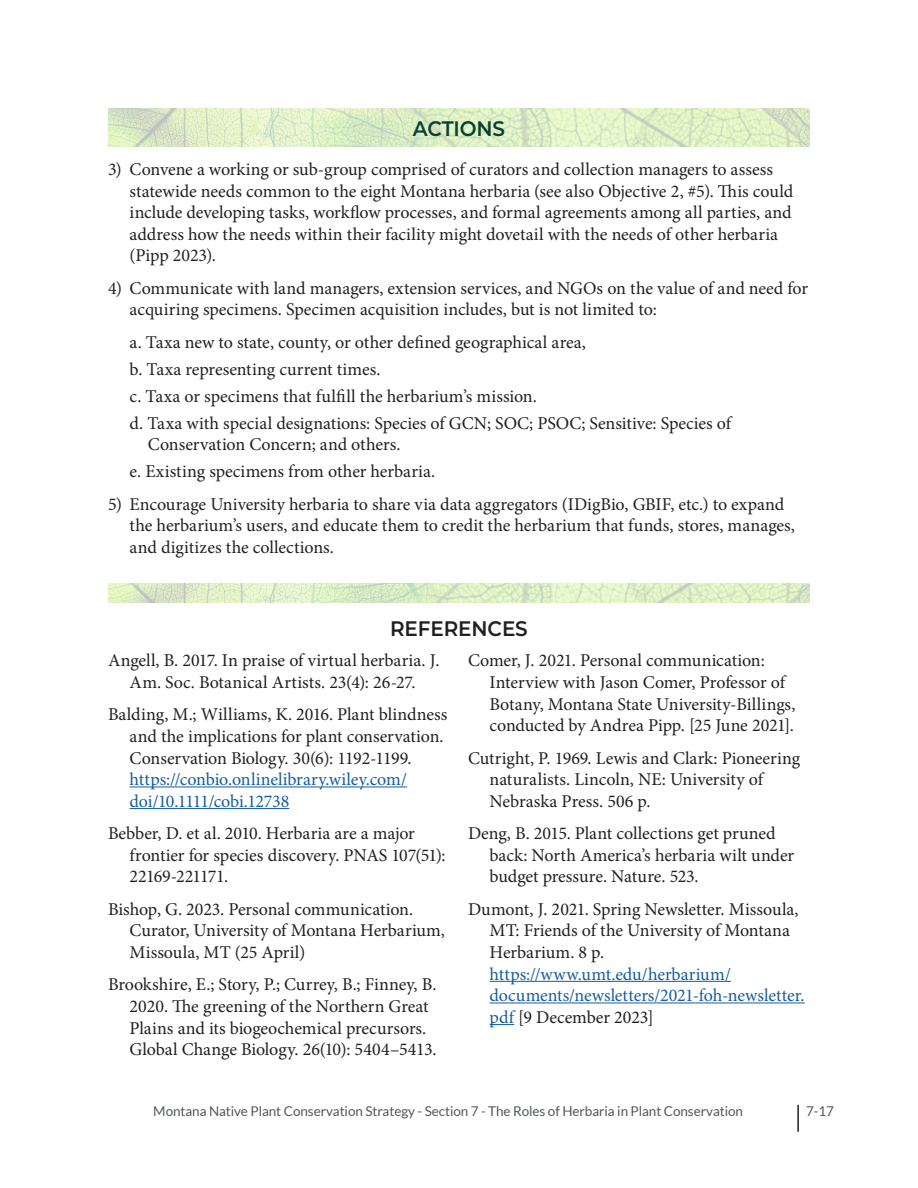
<style>
.page{position:relative;width:918px;height:1188px;background:#fff}
.page>*{position:absolute;margin:0;border:0;box-sizing:border-box;transform-origin:0 0}
.t1{font:600 21px "Montserrat";letter-spacing:-.005em;color:#231f20;scale:.95 1}
.t2{font:600 21px "Montserrat";letter-spacing:-.005em;color:#0a4133;scale:.95 1}
.t3{font:18px/21.6px "Minion Pro";letter-spacing:-.005em;color:#231f20}
.t4{font:18px/21.6px "Minion Pro";letter-spacing:-.005em;color:#175d9e}
.t5{font:13.5px "Lato";letter-spacing:-.005em;color:#545858}
.s1{color:#231f20}
</style>
<div class="page">
<hr style="left:797px;top:1105px;width:2px;height:27px;background:#231f20">
<img style="left:108px;top:584px;width:702px;height:19px">
<img style="left:108px;top:108px;width:702px;height:39px">
<hr style="left:490px;top:981px;width:241px;height:1px;background:#175d9e">
<hr style="left:490px;top:1003px;width:315px;height:1px;background:#175d9e">
<svg style="left:490px;top:1024px;width:24px;height:1px"></svg>
<hr style="left:130px;top:787px;width:277px;height:1px;background:#175d9e">
<hr style="left:130px;top:808px;width:159px;height:1px;background:#175d9e">
<p class="t2" style="left:413px;top:114px;width:99px">ACTIONS</p>
<p class="t3" style="left:130px;top:159px;width:665px;text-indent:-22px">3) Convene a working or sub-group comprised of curators and collection managers to assess statewide needs common to the eight Montana herbaria (see also Objective 2, #5). This could include developing tasks, workflow processes, and formal agreements among all parties, and address how the needs within their facility might dovetail with the needs of other herbaria (Pipp 2023).</p>
<p class="t3" style="left:130px;top:277px;width:680px;text-indent:-22px">4) Communicate with land managers, extension services, and NGOs on the value of and need for acquiring specimens. Specimen acquisition includes, but is not limited to:</p>
<p class="t3" style="left:130px;top:329px;width:603px;line-height:27px">a. Taxa new to state, county, or other defined geographical area,<br>b. Taxa representing current times.<br>c. Taxa or specimens that fulfill the herbarium’s mission.<br>d. Taxa with special designations: Species of GCN; SOC; PSOC; Sensitive: Species of</p>
<p class="t3" style="left:130px;top:431px;width:307px;line-height:27px;text-indent:18px">Conservation Concern; and others.<br>e. Existing specimens from other herbaria.</p>
<p class="t3" style="left:130px;top:493px;width:667px;text-indent:-22px">5) Encourage University herbaria to share via data aggregators (IDigBio, GBIF, etc.) to expand the herbarium’s users, and educate them to credit the herbarium that funds, stores, manages, and digitizes the collections.</p>
<p class="t1" style="left:390px;top:614px;width:146px">REFERENCES</p>
<p class="t3" style="left:490px;top:650px;width:307px;text-indent:-22px">Comer, J. 2021. Personal communication:<br>Interview with Jason Comer, Professor of Botany, Montana State University-Billings, conducted by Andrea Pipp. [25 June 2021].</p>
<p class="t3" style="left:490px;top:747px;width:312px;text-indent:-22px">Cutright, P. 1969. Lewis and Clark: Pioneering naturalists. Lincoln, NE: University of<br>Nebraska Press. 506 p.</p>
<p class="t3" style="left:490px;top:823px;width:306px;text-indent:-22px">Deng, B. 2015. Plant collections get pruned back: North America’s herbaria wilt under budget pressure. Nature. 523.</p>
<p class="t3" style="left:490px;top:898px;width:311px;text-indent:-22px">Dumont, J. 2021. Spring Newsletter. Missoula,<br>MT: Friends of the University of Montana<br>Herbarium. 8 p.</p>
<p class="t4" style="left:490px;top:963px;width:317px">https://www.umt.edu/herbarium/ documents/newsletters/2021-foh-newsletter. pdf <span class="s1">[9 December 2023]</span></p>
<p class="t3" style="left:108px;top:650px;width:333px;text-align:center">Angell, B. 2017. In praise of virtual herbaria. J.<br>Am. Soc. Botanical Artists. 23(4): 26-27.</p>
<p class="t3" style="left:130px;top:704px;width:319px;text-indent:-22px">Balding, M.; Williams, K. 2016. Plant blindness and the implications for plant conservation.<br>Conservation Biology. 30(6): 1192-1199.</p>
<p class="t4" style="left:130px;top:769px;width:279px">https://conbio.onlinelibrary.wiley.com/ doi/10.1111/cobi.12738</p>
<p class="t3" style="left:130px;top:823px;width:318px;text-indent:-22px">Bebber, D. et al. 2010. Herbaria are a major frontier for species discovery. PNAS 107(51):<br>22169-221171.</p>
<p class="t3" style="left:130px;top:898px;width:317px;text-indent:-22px">Bishop, G. 2023. Personal communication.<br>Curator, University of Montana Herbarium,<br>Missoula, MT (25 April)</p>
<p class="t3" style="left:130px;top:974px;width:308px;text-indent:-22px">Brookshire, E.; Story, P.; Currey, B.; Finney, B.<br>2020. The greening of the Northern Great Plains and its biogeochemical precursors.<br>Global Change Biology. 26(10): 5404–5413.</p>
<p class="t5" style="left:153px;top:1103px;width:591px">Montana Native Plant Conservation Strategy - Section 7 - The Roles of Herbaria in Plant Conservation</p>
<p class="t5" style="left:806px;top:1103px;width:29px">7-17</p>
</div>
